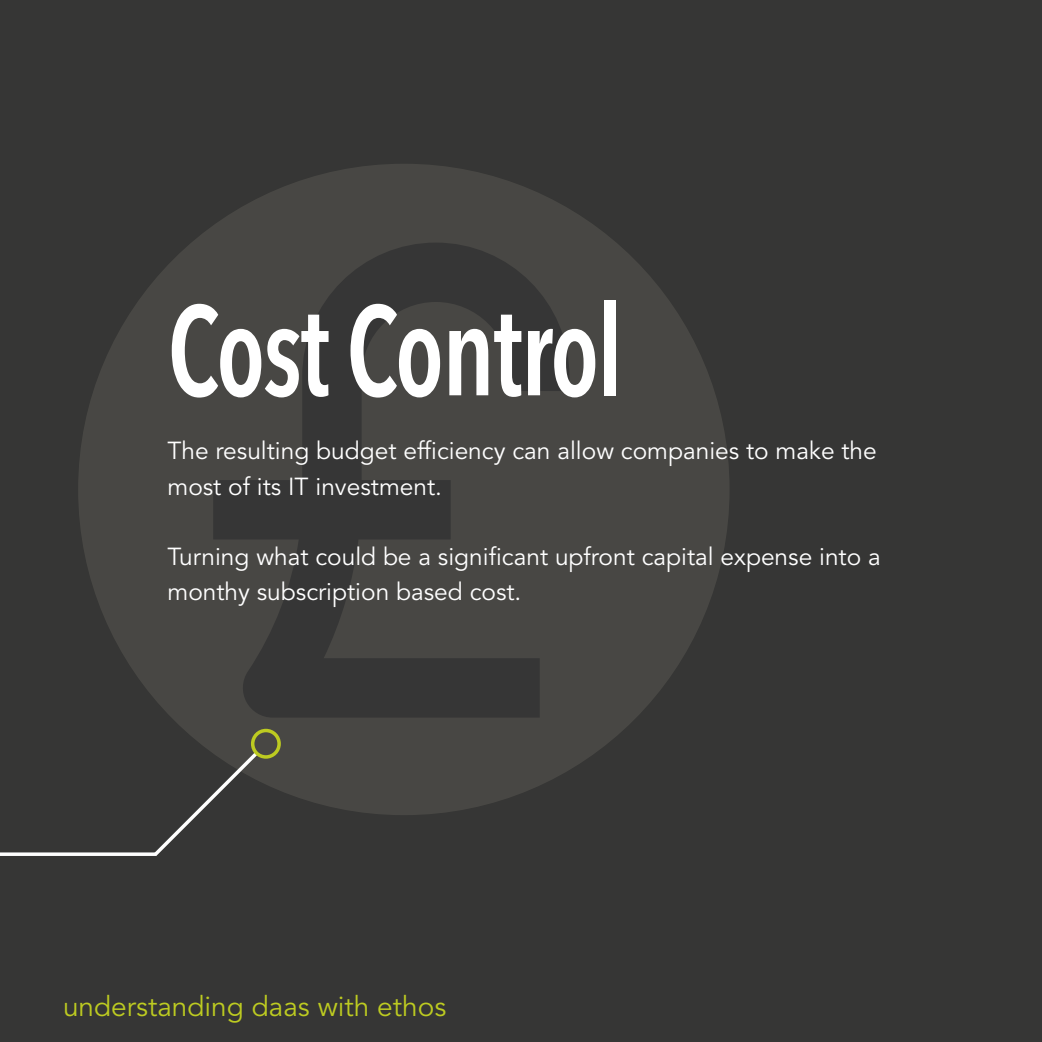
<style>
.page{position:relative;width:1042px;height:1042px;background:#363635}
.page>*{position:absolute;margin:0;border:0;box-sizing:border-box;transform-origin:0 0}
.t1{font:600 126px "Avenir Next Condensed";letter-spacing:-.02em;color:#fff;scale:.83 1}
.t2{font:28px "Avenir LT Std";color:#bdcb21}
.t3{font:24.5px/35px "Avenir LT Std";color:#fff}
</style>
<div class="page">
<div style="left:78px;top:164px;width:651px;height:651px;background:#484744;border-radius:50%"></div>
<svg style="left:213px;top:243px;width:356px;height:474px"></svg>
<svg style="left:0;top:852px;width:150px;height:4px"></svg>
<svg style="left:150px;top:748px;width:111px;height:108px"></svg>
<div style="left:251px;top:729px;width:30px;height:30px;border:4px solid #bdcb21;border-radius:50%"></div>
<h1 class="t1" style="left:167px;top:300px;width:551px">Cost Control</h1>
<p class="t3" style="left:167px;top:436px;width:711px">The resulting budget efficiency can allow companies to make the most of its IT investment.</p>
<p class="t3" style="left:167px;top:541px;width:715px">Turning what could be a significant upfront capital expense into a monthy subscription based cost.</p>
<p class="t2" style="left:63px;top:995px;width:385px">understanding daas with ethos</p>
</div>
